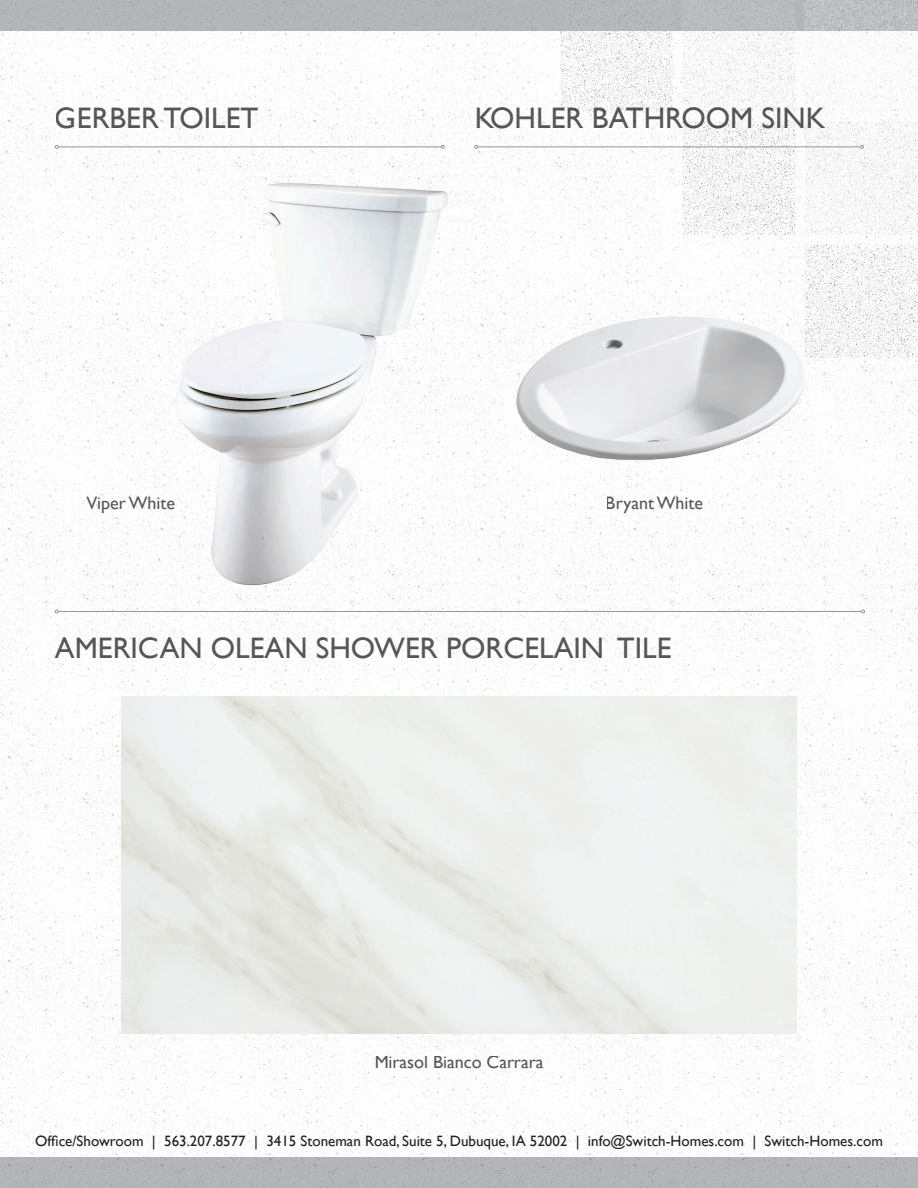
<style>
.page{position:relative;width:918px;height:1188px;background:#fff}
.page>*{position:absolute;margin:0;border:0;box-sizing:border-box;transform-origin:0 0}
.t1{font:29.7px "Gill Sans";color:#57585a}
.t2{font:18px "Gill Sans";color:#57585a}
.t3{font:15px "Gill Sans";color:#231f20}
</style>
<div class="page">
<img style="left:0;top:31px;width:918px;height:1126px">
<div style="left:0;top:0;width:918px;height:31px;background:#b6b7bb"></div>
<img style="left:559px;top:1px;width:359px;height:357px">
<div style="left:0;top:1157px;width:918px;height:31px;background:#b6b7bb"></div>
<hr style="left:58px;top:611px;width:804px;height:1px;background:#939598">
<img style="left:121px;top:696px;width:676px;height:338px">
<hr style="left:58px;top:147px;width:383px;height:1px;background:#939598">
<svg style="left:441px;top:145px;width:4px;height:4px"></svg>
<svg style="left:55px;top:145px;width:4px;height:4px"></svg>
<hr style="left:478px;top:147px;width:383px;height:1px;background:#939598">
<svg style="left:860px;top:145px;width:4px;height:4px"></svg>
<svg style="left:474px;top:145px;width:4px;height:4px"></svg>
<img style="left:165px;top:159px;width:286px;height:443px">
<img style="left:506px;top:312px;width:311px;height:153px">
<h1 class="t1" style="left:55px;top:101px;width:205px">GERBER TOILET</h1>
<h1 class="t1" style="left:474px;top:101px;width:352px">KOHLER BATHROOM SINK</h1>
<p class="t2" style="left:86px;top:492px;width:90px">Viper White</p>
<p class="t2" style="left:606px;top:492px;width:99px">Bryant White</p>
<h1 class="t1" style="left:55px;top:630px;width:618px">AMERICAN OLEAN SHOWER PORCELAIN TILE</h1>
<p class="t2" style="left:374px;top:1052px;width:171px">Mirasol Bianco Carrara</p>
<p class="t3" style="left:35px;top:1132px;width:849px">Office/Showroom | 563.207.8577 | 3415 Stoneman Road, Suite 5, Dubuque, IA 52002 | info@Switch-Homes.com | Switch-Homes.com</p>
</div>
